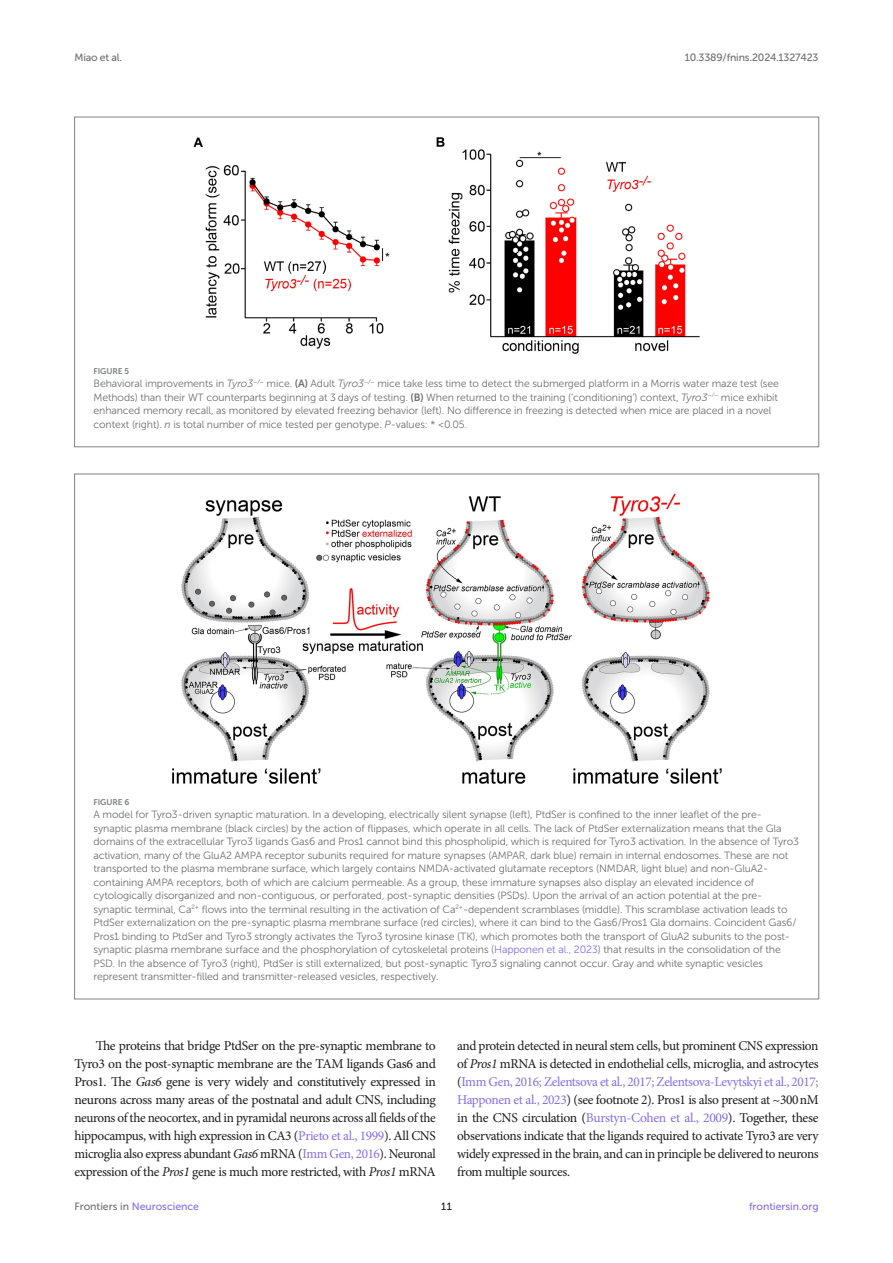
<style>
.page{position:relative;width:893px;height:1263px;background:#fff}
.page>*{position:absolute;margin:0;border:0;box-sizing:border-box;transform-origin:0 0}
.TEXT{font:13.5px/18px "Minion Pro";letter-spacing:-.03em;color:#1b1c1b;text-align:justify}
.FIG_LEG{font:10.5px/13.5px "Museo Sans 300";letter-spacing:-.01em;color:#706f70}
.t1{font:10.5px "Museo Sans 500";color:#856df0}
.t2{font:10.5px "Museo Sans 500";letter-spacing:-.015em;color:#706f70}
.t3{font:10.5px "Museo Sans 500";color:#1b1c1b}
.FIG_HD{font:8.25px "Museo Sans 700";letter-spacing:-.01em;color:#7e7f7f}
.s1{font-style:italic}
.s2{font-family:"Museo Sans 700"}
.s3{color:#856df0}
.s4{color:#706f70}
</style>
<div class="page">
<img style="left:193px;top:137px;width:507px;height:217px">
<img style="left:172px;top:493px;width:550px;height:291px">
<p class="t2" style="left:74px;top:51px;width:49px">Miao et al.</p>
<p class="t2" style="left:685px;top:51px;width:135px">10.3389/fnins.2024.1327423</p>
<p class="FIG_HD" style="left:94px;top:366px;width:37px">FIGURE 5</p>
<p class="FIG_LEG" style="left:94px;top:377px;width:687px">Behavioral improvements in <span class="s1">Tyro3</span><sup>−</sup><sup>/</sup><sup>−</sup> mice. <span class="s2">(A)</span> Adult <span class="s1">Tyro3</span><sup>−</sup><sup>/</sup><sup>−</sup> mice take less time to detect the submerged platform in a Morris water maze test (see Methods) than their WT counterparts beginning at 3 days of testing. <span class="s2">(B)</span> When returned to the training (‘conditioning’) context, <span class="s1">Tyro3</span><sup>−</sup><sup>/</sup><sup>−</sup> mice exhibit enhanced memory recall, as monitored by elevated freezing behavior (left). No difference in freezing is detected when mice are placed in a novel context (right). <span class="s1">n</span> is total number of mice tested per genotype. <span class="s1">P</span>-values: * &lt;0.05.</p>
<p class="FIG_HD" style="left:94px;top:797px;width:37px">FIGURE 6</p>
<p class="FIG_LEG" style="left:94px;top:808px;width:707px">A model for Tyro3-driven synaptic maturation. In a developing, electrically silent synapse (left), PtdSer is confined to the inner leaflet of the pre&shy;synaptic plasma membrane (black circles) by the action of flippases, which operate in all cells. The lack of PtdSer externalization means that the Gla domains of the extracellular Tyro3 ligands Gas6 and Pros1 cannot bind this phospholipid, which is required for Tyro3 activation. In the absence of Tyro3 activation, many of the GluA2 AMPA receptor subunits required for mature synapses (AMPAR, dark blue) remain in internal endosomes. These are not transported to the plasma membrane surface, which largely contains NMDA-activated glutamate receptors (NMDAR, light blue) and non-GluA2- containing AMPA receptors, both of which are calcium permeable. As a group, these immature synapses also display an elevated incidence of cytologically disorganized and non-contiguous, or perforated, post-synaptic densities (PSDs). Upon the arrival of an action potential at the pre&shy;synaptic terminal, Ca<sup>2+</sup> flows into the terminal resulting in the activation of Ca<sup>2+</sup>-dependent scramblases (middle). This scramblase activation leads to PtdSer externalization on the pre-synaptic plasma membrane surface (red circles), where it can bind to the Gas6/Pros1 Gla domains. Coincident Gas6/ Pros1 binding to PtdSer and Tyro3 strongly activates the Tyro3 tyrosine kinase (TK), which promotes both the transport of GluA2 subunits to the post&shy;synaptic plasma membrane surface and the phosphorylation of cytoskeletal proteins (<span class="s3">Happonen et al., 2023</span>) that results in the consolidation of the PSD. In the absence of Tyro3 (right), PtdSer is still externalized, but post-synaptic Tyro3 signaling cannot occur. Gray and white synaptic vesicles represent transmitter-filled and transmitter-released vesicles, respectively.</p>
<p class="TEXT" style="left:74px;top:1037px;width:363px;text-indent:21px">The proteins that bridge PtdSer on the pre-synaptic membrane to Tyro3 on the post-synaptic membrane are the TAM ligands Gas6 and Pros1. The <span class="s1">Gas6</span> gene is very widely and constitutively expressed in neurons across many areas of the postnatal and adult CNS, including neurons of the neocortex, and in pyramidal neurons across all fields of the hippocampus, with high expression in CA3 (<span class="s3">Prieto et al., 1999</span>). All CNS microglia also express abundant <span class="s1">Gas6</span> mRNA (<span class="s3">Imm Gen, 2016</span>). Neuronal expression of the <span class="s1">Pros1</span> gene is much more restricted, with <span class="s1">Pros1</span> mRNA</p>
<p class="TEXT" style="left:457px;top:1037px;width:363px">and protein detected in neural stem cells, but prominent CNS expression of <span class="s1">Pros1</span> mRNA is detected in endothelial cells, microglia, and astrocytes (<span class="s3">Imm Gen, 2016; Zelentsova et al., 2017; Zelentsova-Levytskyi et al., 2017; Happonen et al., 2023</span>) (see footnote 2). Pros1 is also present at ~300nM in the CNS circulation (<span class="s3">Burstyn-Cohen et al., 2009</span>). Together, these observations indicate that the ligands required to activate Tyro3 are very widely expressed in the brain, and can in principle be delivered to neurons from multiple sources.</p>
<p class="t1" style="left:74px;top:1200px;width:126px"><span class="s4">Frontiers in</span> Neuroscience</p>
<p class="t3" style="left:441px;top:1200px;width:12px">11</p>
<p class="t1" style="left:749px;top:1200px;width:71px">frontiersin.org</p>
</div>
